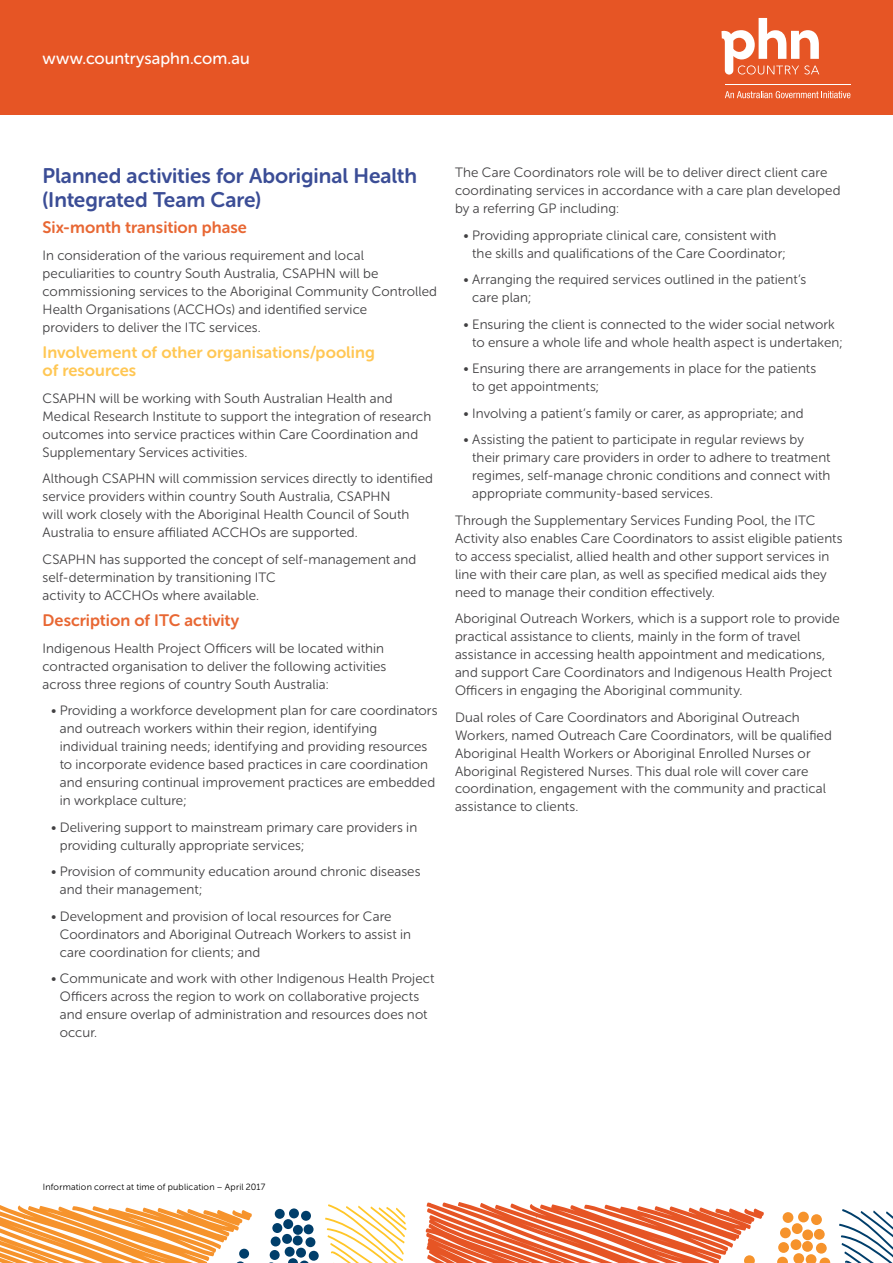
<style>
.page{position:relative;width:893px;height:1263px;background:#fff}
.page>*{position:absolute;margin:0;border:0;box-sizing:border-box;transform-origin:0 0}
.t1{font:21px/24px "Museo Sans Rounded 700";color:#3b4d96}
.t2{font:16.5px/18px "Museo Sans Rounded 700";color:#ffc754}
.t3{font:16.5px "Museo Sans Rounded 700";color:#e86733}
.t4{font:16.5px "Museo Sans Rounded 500";letter-spacing:.005em;color:#fff}
.t5{font:13.5px/18px "Museo Sans Rounded 300";letter-spacing:.005em;color:#414042}
.t6{font:9px "Museo Sans Rounded 300";letter-spacing:.02em;color:#000}
</style>
<div class="page">
<div style="left:0;top:0;width:893px;height:115px;background:#e65525"></div>
<svg style="left:721px;top:18px;width:98px;height:57px"></svg>
<svg style="left:725px;top:91px;width:125px;height:7px"></svg>
<hr style="left:725px;top:85px;width:125px;height:1px;background:#fff">
<svg style="left:0;top:1204px;width:407px;height:59px"></svg>
<svg style="left:425px;top:1202px;width:468px;height:61px"></svg>
<p class="t4" style="left:43px;top:50px;width:209px">www.countrysaphn.com.au</p>
<h1 class="t1" style="left:43px;top:164px;width:376px">Planned activities for Aboriginal Health (Integrated Team Care)</h1>
<p class="t3" style="left:43px;top:218px;width:206px">Six-month transition phase</p>
<p class="t5" style="left:43px;top:246px;width:396px">In consideration of the various requirement and local peculiarities to country South Australia, CSAPHN will be commissioning services to the Aboriginal Community Controlled Health Organisations (ACCHOs) and identified service<br>providers to deliver the ITC services.</p>
<p class="t2" style="left:43px;top:344px;width:334px">Involvement of other organisations/pooling of resources</p>
<p class="t5" style="left:43px;top:389px;width:390px">CSAPHN will be working with South Australian Health and Medical Research Institute to support the integration of research outcomes into service practices within Care Coordination and Supplementary Services activities.</p>
<p class="t5" style="left:43px;top:470px;width:392px">Although CSAPHN will commission services directly to identified service providers within country South Australia, CSAPHN<br>will work closely with the Aboriginal Health Council of South Australia to ensure affiliated ACCHOs are supported.</p>
<p class="t5" style="left:43px;top:550px;width:375px">CSAPHN has supported the concept of self-management and self-determination by transitioning ITC<br>activity to ACCHOs where available.</p>
<p class="t3" style="left:43px;top:611px;width:198px">Description of ITC activity</p>
<p class="t5" style="left:43px;top:639px;width:345px">Indigenous Health Project Officers will be located within contracted organisation to deliver the following activities across three regions of country South Australia:</p>
<p class="t5" style="left:60px;top:702px;width:379px;text-indent:-9px">• Providing a workforce development plan for care coordinators and outreach workers within their region, identifying individual training needs; identifying and providing resources to incorporate evidence based practices in care coordination and ensuring continual improvement practices are embedded in workplace culture;</p>
<p class="t5" style="left:60px;top:818px;width:359px;text-indent:-9px">• Delivering support to mainstream primary care providers in providing culturally appropriate services;</p>
<p class="t5" style="left:60px;top:863px;width:362px;text-indent:-9px">• Provision of community education around chronic diseases and their management;</p>
<p class="t5" style="left:60px;top:907px;width:353px;text-indent:-9px">• Development and provision of local resources for Care<br>Coordinators and Aboriginal Outreach Workers to assist in care coordination for clients; and</p>
<p class="t5" style="left:60px;top:970px;width:376px;text-indent:-9px">• Communicate and work with other Indigenous Health Project Officers across the region to work on collaborative projects and ensure overlap of administration and resources does not occur.</p>
<p class="t5" style="left:455px;top:163px;width:387px">The Care Coordinators role will be to deliver direct client care coordinating services in accordance with a care plan developed by a referring GP including:</p>
<p class="t5" style="left:472px;top:226px;width:315px;text-indent:-9px">• Providing appropriate clinical care, consistent with the skills and qualifications of the Care Coordinator;</p>
<p class="t5" style="left:472px;top:270px;width:336px;text-indent:-9px">• Arranging the required services outlined in the patient’s care plan;</p>
<p class="t5" style="left:472px;top:315px;width:372px;text-indent:-9px">• Ensuring the client is connected to the wider social network to ensure a whole life and whole health aspect is undertaken;</p>
<p class="t5" style="left:472px;top:359px;width:346px;text-indent:-9px">• Ensuring there are arrangements in place for the patients to get appointments;</p>
<p class="t5" style="left:463px;top:404px;width:342px">• Involving a patient’s family or carer, as appropriate; and</p>
<p class="t5" style="left:472px;top:430px;width:360px;text-indent:-9px">• Assisting the patient to participate in regular reviews by their primary care providers in order to adhere to treatment regimes, self-manage chronic conditions and connect with appropriate community-based services.</p>
<p class="t5" style="left:455px;top:511px;width:389px">Through the Supplementary Services Funding Pool, the ITC Activity also enables Care Coordinators to assist eligible patients to access specialist, allied health and other support services in line with their care plan, as well as specified medical aids they need to manage their condition effectively.</p>
<p class="t5" style="left:455px;top:609px;width:386px">Aboriginal Outreach Workers, which is a support role to provide practical assistance to clients, mainly in the form of travel assistance in accessing health appointment and medications, and support Care Coordinators and Indigenous Health Project Officers in engaging the Aboriginal community.</p>
<p class="t5" style="left:455px;top:708px;width:378px">Dual roles of Care Coordinators and Aboriginal Outreach Workers, named Outreach Care Coordinators, will be qualified Aboriginal Health Workers or Aboriginal Enrolled Nurses or Aboriginal Registered Nurses. This dual role will cover care coordination, engagement with the community and practical assistance to clients.</p>
<p class="t6" style="left:43px;top:1182px;width:224px">Information correct at time of publication – April 2017</p>
</div>
